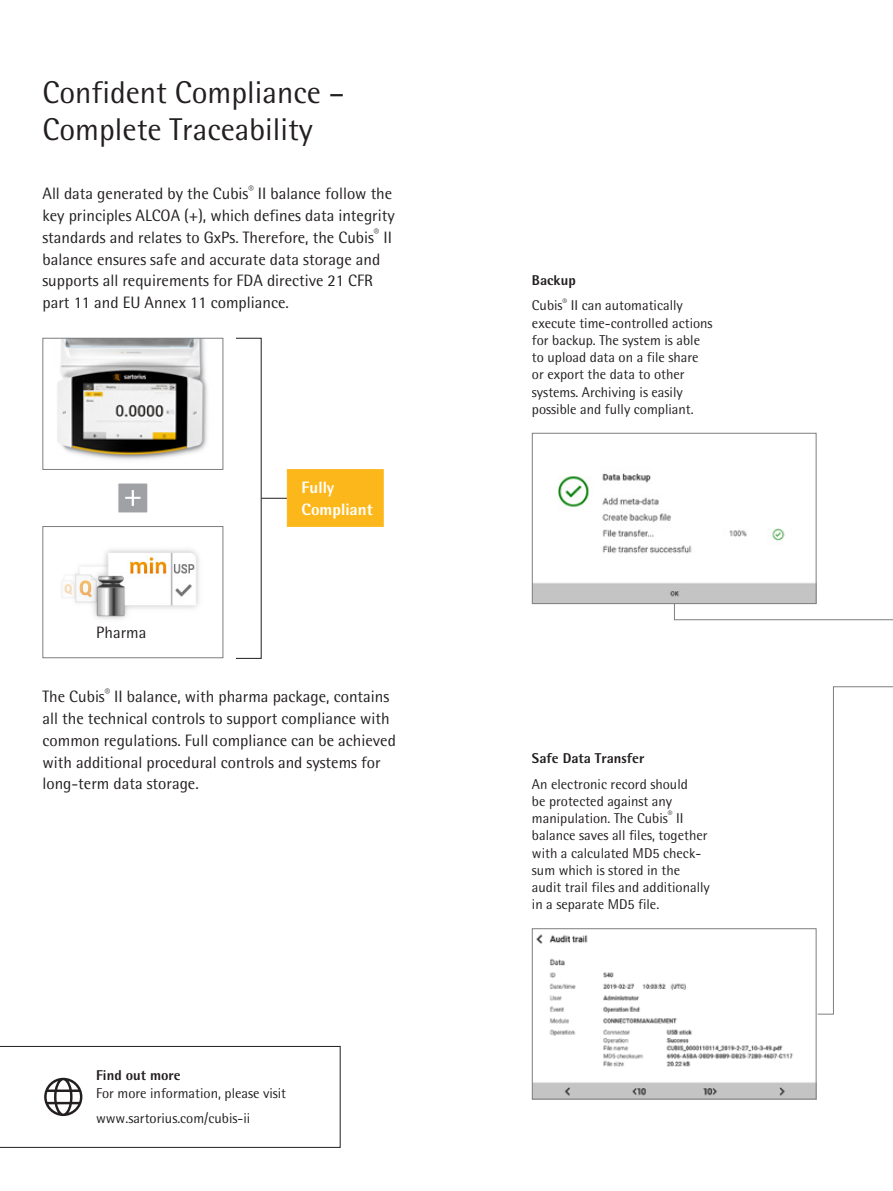
<style>
.page{position:relative;width:893px;height:1191px;background:#fff}
.page>*{position:absolute;margin:0;border:0;box-sizing:border-box;transform-origin:0 0}
.t1{font:31.5px/37.5px "Sartorius Rotis Sans 2013";color:#231f20}
.t2{font:16.5px/21.8px "Sartorius Rotis Sans 2013";color:#231f20}
.t3{font:800 16.5px/21.8px "Sartorius Rotis Sans 2013";color:#fff}
.t4{font:14.25px/17.2px "Sartorius Rotis Sans 2013";color:#231f20}
.t5{font:800 14.25px "Sartorius Rotis Sans 2013";color:#231f20}
.s1{font-weight:800}
</style>
<div class="page">
<img style="left:62px;top:549px;width:137px;height:70px">
<svg style="left:0;top:1046px;width:340px;height:101px"></svg>
<img style="left:534px;top:473px;width:280px;height:129px">
<div style="left:532px;top:433px;width:284px;height:171px;border:1px solid #7c7e81"></div>
<img style="left:534px;top:934px;width:280px;height:163px">
<div style="left:532px;top:928px;width:284px;height:171px;border:1px solid #7c7e81"></div>
<svg style="left:674px;top:603px;width:219px;height:17px"></svg>
<svg style="left:817px;top:686px;width:76px;height:328px"></svg>
<img style="left:57px;top:340px;width:151px;height:120px">
<div style="left:43px;top:338px;width:180px;height:132px;border:1px solid #7c7e81"></div>
<div style="left:117px;top:482px;width:31px;height:31px;background:#a0a1a5;border:1px solid #fff"></div>
<svg style="left:125px;top:490px;width:16px;height:16px"></svg>
<div style="left:43px;top:526px;width:180px;height:132px;border:1px solid #7c7e81"></div>
<svg style="left:236px;top:337px;width:51px;height:322px"></svg>
<div style="left:287px;top:469px;width:97px;height:57px;background:#fcb81b;border:1px solid #fcb81b"></div>
<h1 class="t1" style="left:43px;top:73px;width:303px">Confident Compliance –<br>Complete Traceability</h1>
<p class="t2" style="left:43px;top:183px;width:354px">All data generated by the Cubis<sup>®</sup> II balance follow the key principles ALCOA (+), which defines data integrity standards and relates to GxPs. Therefore, the Cubis<sup>®</sup> II balance ensures safe and accurate data storage and supports all requirements for FDA directive 21 CFR part 11 and EU Annex 11 compliance.</p>
<p class="t2" style="left:96px;top:622px;width:52px">Pharma</p>
<p class="t3" style="left:302px;top:476px;width:73px">Fully<br>Compliant</p>
<p class="t2" style="left:43px;top:685px;width:355px">The Cubis<sup>®</sup> II balance, with pharma package, contains all the technical controls to support compliance with common regulations. Full compliance can be achieved with additional procedural controls and systems for long-term data storage.</p>
<p class="t5" style="left:96px;top:1066px;width:86px">Find out more</p>
<p class="t4" style="left:96px;top:1079px;width:192px;line-height:25.8px">For more information, please visit www.sartorius.com/cubis-ii</p>
<p class="t4" style="left:532px;top:267px;width:152px;line-height:25.8px"><span class="s1">Backup<br></span>Cubis<sup>®</sup> II can automatically</p>
<p class="t4" style="left:532px;top:314px;width:182px">execute time-controlled actions for backup. The system is able to upload data on a file share or export the data to other systems. Archiving is easily possible and fully compliant.</p>
<p class="t5" style="left:532px;top:749px;width:114px">Safe Data Transfer</p>
<p class="t4" style="left:532px;top:775px;width:179px">An electronic record should<br>be protected against any manipulation. The Cubis<sup>®</sup> II balance saves all files, together with a calculated MD5 check&shy;sum which is stored in the audit trail files and additionally in a separate MD5 file.</p>
</div>
